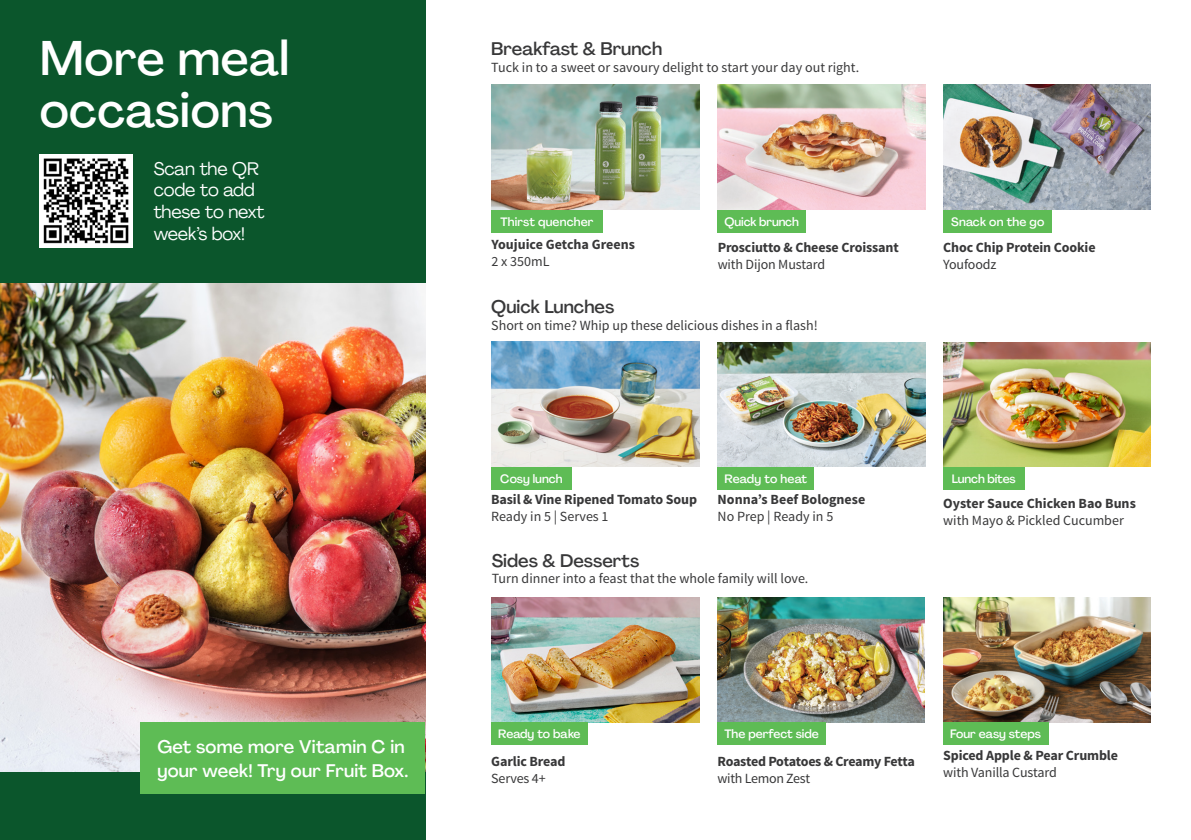
<style>
.page{position:relative;width:1191px;height:840px;background:#fff}
.page>*{position:absolute;margin:0;border:0;box-sizing:border-box;transform-origin:0 0}
.t1{font:500 48px/52px "Agrandir";letter-spacing:.01em;color:#fff}
.Body_Copy_Black{font:500 18px/24px "Agrandir";letter-spacing:.01em;color:#fff}
.Body_Copy_Black-2{font:500 18px "Agrandir";color:#383839}
.t2{font:18px/21.6px "Agrandir";letter-spacing:-.01em;color:#fff}
.Menu_Title{font:700 14px/16.8px "Source Sans Pro";letter-spacing:-.01em;color:#383839}
.Body_Copy_Black-3{font:14px "Source Sans Pro";color:#383839}
.Menu_Title-2{font:14px "Source Sans Pro";letter-spacing:-.01em;color:#383839}
.t3{font:500 12px "Agrandir";color:#fff}
.s1{font-weight:400}
</style>
<div class="page">
<div style="left:0;top:0;width:425px;height:839px;background:#0b562c"></div>
<img style="left:491px;top:85px;width:208px;height:124px">
<img style="left:491px;top:342px;width:208px;height:124px">
<img style="left:491px;top:597px;width:208px;height:124px">
<img style="left:717px;top:85px;width:208px;height:124px">
<img style="left:717px;top:342px;width:208px;height:124px">
<img style="left:943px;top:597px;width:207px;height:124px">
<img style="left:943px;top:85px;width:207px;height:124px">
<img style="left:943px;top:342px;width:207px;height:124px">
<img style="left:717px;top:597px;width:208px;height:124px">
<img style="left:0;top:283px;width:425px;height:488px">
<div style="left:943px;top:466px;width:81px;height:23px;background:#5ebc55"></div>
<div style="left:491px;top:721px;width:96px;height:23px;background:#5ebc55"></div>
<div style="left:491px;top:466px;width:80px;height:23px;background:#5ebc55"></div>
<div style="left:943px;top:721px;width:105px;height:23px;background:#5ebc55"></div>
<div style="left:717px;top:721px;width:109px;height:23px;background:#5ebc55"></div>
<div style="left:717px;top:209px;width:89px;height:23px;background:#5ebc55"></div>
<div style="left:943px;top:209px;width:109px;height:23px;background:#5ebc55"></div>
<div style="left:717px;top:466px;width:97px;height:23px;background:#5ebc55"></div>
<div style="left:491px;top:209px;width:112px;height:23px;background:#5ebc55"></div>
<div style="left:140px;top:721px;width:285px;height:72px;background:#5ebc55"></div>
<img style="left:40px;top:155px;width:92px;height:92px">
<p class="t1" style="left:40px;top:31px;width:251px">More meal occasions</p>
<p class="t2" style="left:154px;top:157px;width:112px">Scan the QR code to add these to next week’s box!</p>
<p class="Body_Copy_Black" style="left:157px;top:734px;width:252px">Get some more Vitamin C in your week! Try our Fruit Box.</p>
<p class="Body_Copy_Black-2" style="left:491px;top:37px;width:172px">Breakfast &amp; Brunch</p>
<p class="Body_Copy_Black-3" style="left:491px;top:58px;width:369px">Tuck in to a sweet or savoury delight to start your day out right.</p>
<p class="t3" style="left:500px;top:214px;width:94px">Thirst quencher</p>
<p class="Menu_Title" style="left:491px;top:236px;width:145px">Youjuice Getcha Greens<br><span class="s1">2 x 350mL</span></p>
<p class="t3" style="left:724px;top:214px;width:76px">Quick brunch</p>
<p class="t3" style="left:951px;top:214px;width:95px">Snack on the go</p>
<p class="Menu_Title" style="left:717px;top:239px;width:183px">Prosciutto &amp; Cheese Croissant <span class="s1">with Dijon Mustard</span></p>
<p class="Menu_Title" style="left:943px;top:239px;width:154px">Choc Chip Protein Cookie<br><span class="s1">Youfoodz</span></p>
<p class="Body_Copy_Black-2" style="left:491px;top:296px;width:125px">Quick Lunches</p>
<p class="Body_Copy_Black-3" style="left:491px;top:317px;width:328px">Short on time? Whip up these delicious dishes in a flash!</p>
<p class="t3" style="left:500px;top:470px;width:64px">Cosy lunch</p>
<p class="Menu_Title" style="left:491px;top:491px;width:207px">Basil &amp; Vine Ripened Tomato Soup<br><span class="s1">Ready in 5 | Serves 1</span></p>
<p class="t3" style="left:724px;top:471px;width:84px">Ready to heat</p>
<p class="Menu_Title" style="left:717px;top:491px;width:149px">Nonna’s Beef Bolognese</p>
<p class="Menu_Title-2" style="left:717px;top:507px;width:117px">No Prep | Ready in 5</p>
<p class="Body_Copy_Black-2" style="left:492px;top:549px;width:149px">Sides &amp; Desserts</p>
<p class="Body_Copy_Black-3" style="left:492px;top:569px;width:318px">Turn dinner into a feast that the whole family will love.</p>
<p class="t3" style="left:952px;top:471px;width:65px">Lunch bites</p>
<p class="Menu_Title" style="left:943px;top:495px;width:194px">Oyster Sauce Chicken Bao Buns <span class="s1">with Mayo &amp; Pickled Cucumber</span></p>
<p class="t3" style="left:498px;top:726px;width:84px">Ready to bake</p>
<p class="Menu_Title" style="left:491px;top:752px;width:76px">Garlic Bread</p>
<p class="Menu_Title-2" style="left:491px;top:768px;width:56px">Serves 4+</p>
<p class="t3" style="left:724px;top:726px;width:96px">The perfect side</p>
<p class="t3" style="left:950px;top:726px;width:92px">Four easy steps</p>
<p class="Menu_Title" style="left:717px;top:752px;width:199px">Roasted Potatoes &amp; Creamy Fetta <span class="s1">with Lemon Zest</span></p>
<p class="Menu_Title" style="left:943px;top:747px;width:176px">Spiced Apple &amp; Pear Crumble</p>
<p class="Menu_Title-2" style="left:943px;top:763px;width:115px">with Vanilla Custard</p>
</div>
